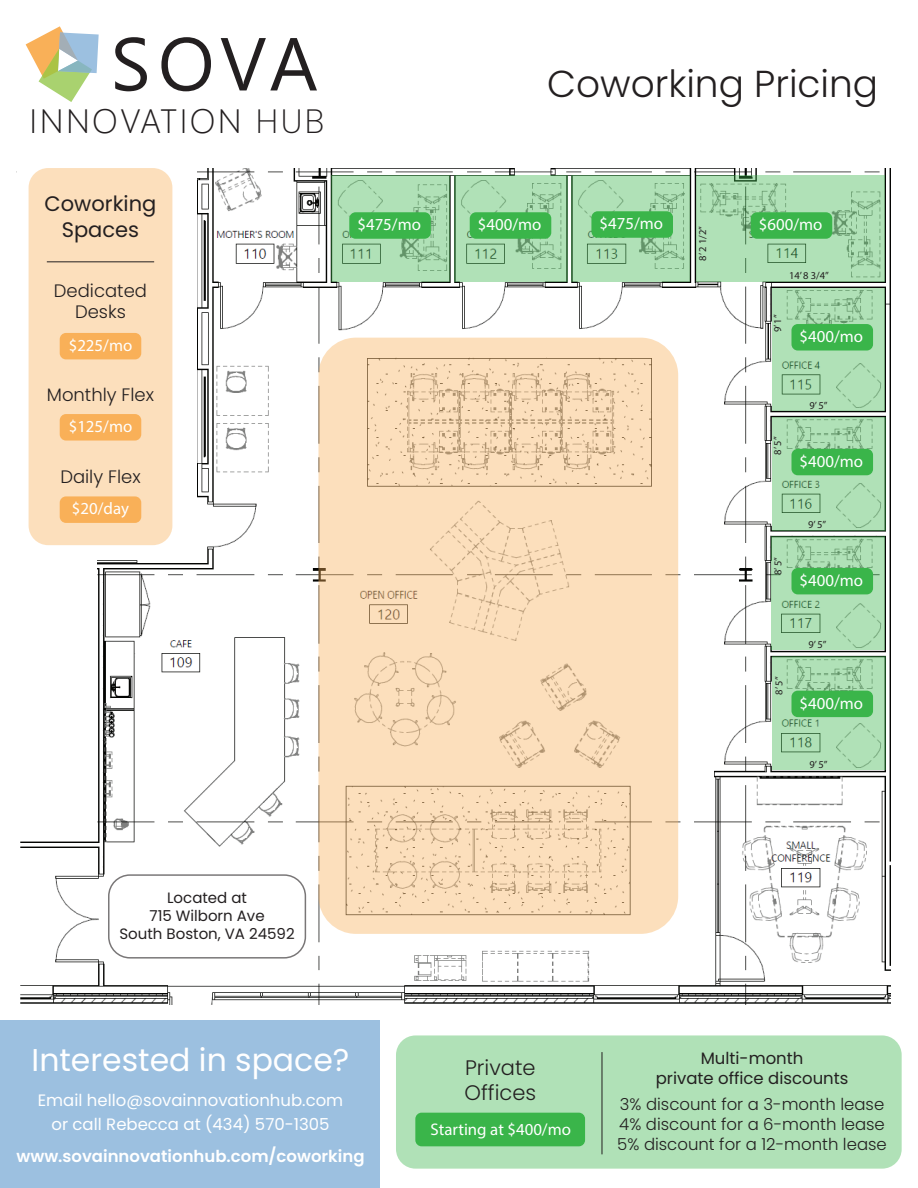
<style>
.page{position:relative;width:918px;height:1188px;background:#fff}
.page>*{position:absolute;margin:0;border:0;box-sizing:border-box;transform-origin:0 0}
.t1{font:74.85px "Segoe UI";color:#231f20}
.t2{font:300 37.5px "Poppins";color:#231f20}
.t3{font:300 33.75px "Segoe UI";letter-spacing:.07em;color:#231f20}
.t4{font:31.5px "Poppins";color:#fff}
.t5{font:21px/25.2px "Poppins";color:#231f20;text-align:center}
.t6{font:300 21px/25.2px "Poppins";color:#231f20}
.t7{font:300 18px/21.6px "Poppins";color:#231f20;text-align:center}
.t8{font:16.8px "Myriad Pro";color:#fff}
.t9{font:300 16.5px/19.8px "Poppins";color:#231f20}
.t10{font:16.5px/24px "Poppins";color:#fff;text-align:center}
.t11{font:600 16.5px "Poppins";color:#fff}
.t12{font:16.5px/19.8px "Poppins";color:#231f20;text-align:center}
.t13{font:15px/18px "Poppins";color:#231f20;text-align:center}
.t14{font:10.5px "Myriad Pro";color:#231f20}
.s1{font-family:"Poppins";font-weight:200}
</style>
<div class="page">
<img style="left:16px;top:168px;width:875px;height:837px">
<div style="left:17px;top:145px;width:180px;height:414px;background:#fff"></div>
<svg style="left:331px;top:175px;width:118px;height:107px;background:#a6d7ac"></svg>
<div style="left:13px;top:559px;width:84px;height:272px;background:#fff"></div>
<svg style="left:454px;top:175px;width:114px;height:107px;background:#a4d6ab"></svg>
<svg style="left:572px;top:175px;width:118px;height:107px;background:#a7d8ae"></svg>
<svg style="left:696px;top:175px;width:188px;height:107px;background:#a7d8ae"></svg>
<svg style="left:772px;top:288px;width:112px;height:122px;background:#aadab0"></svg>
<svg style="left:772px;top:417px;width:114px;height:114px;background:#a6d7ad"></svg>
<svg style="left:771px;top:536px;width:114px;height:114px;background:#a6d8ad"></svg>
<svg style="left:772px;top:656px;width:114px;height:114px;background:#a6d7ad"></svg>
<div style="left:791px;top:324px;width:82px;height:27px;background:#3ab54a;border-radius:6px"></div>
<div style="left:791px;top:449px;width:82px;height:26px;background:#3ab54a;border-radius:6px"></div>
<div style="left:791px;top:691px;width:82px;height:26px;background:#3ab54a;border-radius:6px"></div>
<div style="left:791px;top:568px;width:82px;height:26px;background:#3ab54a;border-radius:6px"></div>
<svg style="left:318px;top:338px;width:360px;height:596px;background:#f7dab7"></svg>
<div style="left:29px;top:168px;width:143px;height:377px;background:#fcdfbc;border-radius:20px"></div>
<div style="left:396px;top:1035px;width:506px;height:134px;background:#b0e1b7;border-radius:20px"></div>
<div style="left:415px;top:1113px;width:170px;height:33px;background:#3ab54a;border-radius:6px"></div>
<hr style="left:47px;top:261px;width:107px;height:1px;background:#231f20">
<div style="left:0;top:1020px;width:379px;height:168px;background:#9cc0e0"></div>
<hr style="left:602px;top:1052px;width:1px;height:102px;background:#231f20">
<div style="left:60px;top:333px;width:81px;height:26px;background:#f9b058;border-radius:6px"></div>
<div style="left:60px;top:414px;width:81px;height:27px;background:#f9b058;border-radius:6px"></div>
<div style="left:60px;top:496px;width:81px;height:27px;background:#f9b058;border-radius:6px"></div>
<div style="left:108px;top:874px;width:198px;height:85px;border:2px solid #231f20;border-radius:21px"></div>
<svg style="left:26px;top:26px;width:73px;height:76px"></svg>
<div style="left:349px;top:212px;width:82px;height:27px;background:#3ab54a;border-radius:6px"></div>
<div style="left:470px;top:212px;width:81px;height:27px;background:#3ab54a;border-radius:6px"></div>
<div style="left:591px;top:211px;width:82px;height:27px;background:#3ab54a;border-radius:6px"></div>
<div style="left:751px;top:212px;width:81px;height:27px;background:#3ab54a;border-radius:6px"></div>
<h1 class="t1" style="left:111px;top:-7px;width:209px">SOVA</h1>
<h3 class="t3" style="left:30px;top:89px;width:296px">INNOVATION <span class="s1">HUB</span></h3>
<p class="t5" style="left:45px;top:192px;width:113px">Coworking<br>Spaces</p>
<p class="t7" style="left:54px;top:280px;width:95px">Dedicated<br>Desks</p>
<p class="t8" style="left:69px;top:335px;width:65px">$225/mo</p>
<p class="t7" style="left:47px;top:383px;width:109px">Monthly Flex</p>
<p class="t8" style="left:69px;top:416px;width:65px">$125/mo</p>
<p class="t7" style="left:60px;top:466px;width:82px">Daily Flex</p>
<p class="t8" style="left:72px;top:498px;width:59px">$20/day</p>
<h2 class="t2" style="left:547px;top:62px;width:333px">Coworking Pricing</h2>
<p class="t8" style="left:357px;top:214px;width:65px">$475/mo</p>
<p class="t8" style="left:478px;top:214px;width:65px">$400/mo</p>
<p class="t8" style="left:600px;top:213px;width:65px">$475/mo</p>
<p class="t8" style="left:759px;top:214px;width:65px">$600/mo</p>
<p class="t14" style="left:696px;top:261px;width:36px;rotate:-90deg">8’ 2 1/2”</p>
<p class="t14" style="left:789px;top:269px;width:41px">14’ 8 3/4”</p>
<p class="t14" style="left:771px;top:332px;width:19px;rotate:-90deg">9’ 1”</p>
<p class="t8" style="left:800px;top:326px;width:65px">$400/mo</p>
<p class="t14" style="left:771px;top:455px;width:19px;rotate:-90deg">8’ 5”</p>
<p class="t14" style="left:809px;top:399px;width:19px">9’ 5”</p>
<p class="t8" style="left:800px;top:451px;width:65px">$400/mo</p>
<p class="t14" style="left:772px;top:575px;width:19px;rotate:-90deg">8’ 5”</p>
<p class="t14" style="left:808px;top:518px;width:19px">9’ 5”</p>
<p class="t8" style="left:800px;top:570px;width:65px">$400/mo</p>
<p class="t14" style="left:809px;top:638px;width:19px">9’ 5”</p>
<p class="t14" style="left:773px;top:695px;width:19px;rotate:-90deg">8’ 5”</p>
<p class="t8" style="left:800px;top:693px;width:65px">$400/mo</p>
<p class="t14" style="left:809px;top:758px;width:19px">9’ 5”</p>
<p class="t13" style="left:120px;top:889px;width:177px">Located at<br>715 Wilborn Ave<br>South Boston, VA 24592</p>
<h3 class="t4" style="left:32px;top:1042px;width:319px">Interested in space?</h3>
<p class="t10" style="left:38px;top:1088px;width:307px">Email hello@sovainnovationhub.com or call Rebecca at (434) 570-1305</p>
<p class="t11" style="left:17px;top:1146px;width:350px">www.sovainnovationhub.com/coworking</p>
<p class="t6" style="left:465px;top:1055px;width:73px">Private<br>Offices</p>
<p class="t8" style="left:431px;top:1119px;width:142px">Starting at $400/mo</p>
<p class="t12" style="left:656px;top:1049px;width:194px">Multi-month<br>private office discounts</p>
<p class="t9" style="left:617px;top:1094px;width:271px">3% discount for a 3-month lease<br>4% discount for a 6-month lease<br>5% discount for a 12-month lease</p>
</div>
